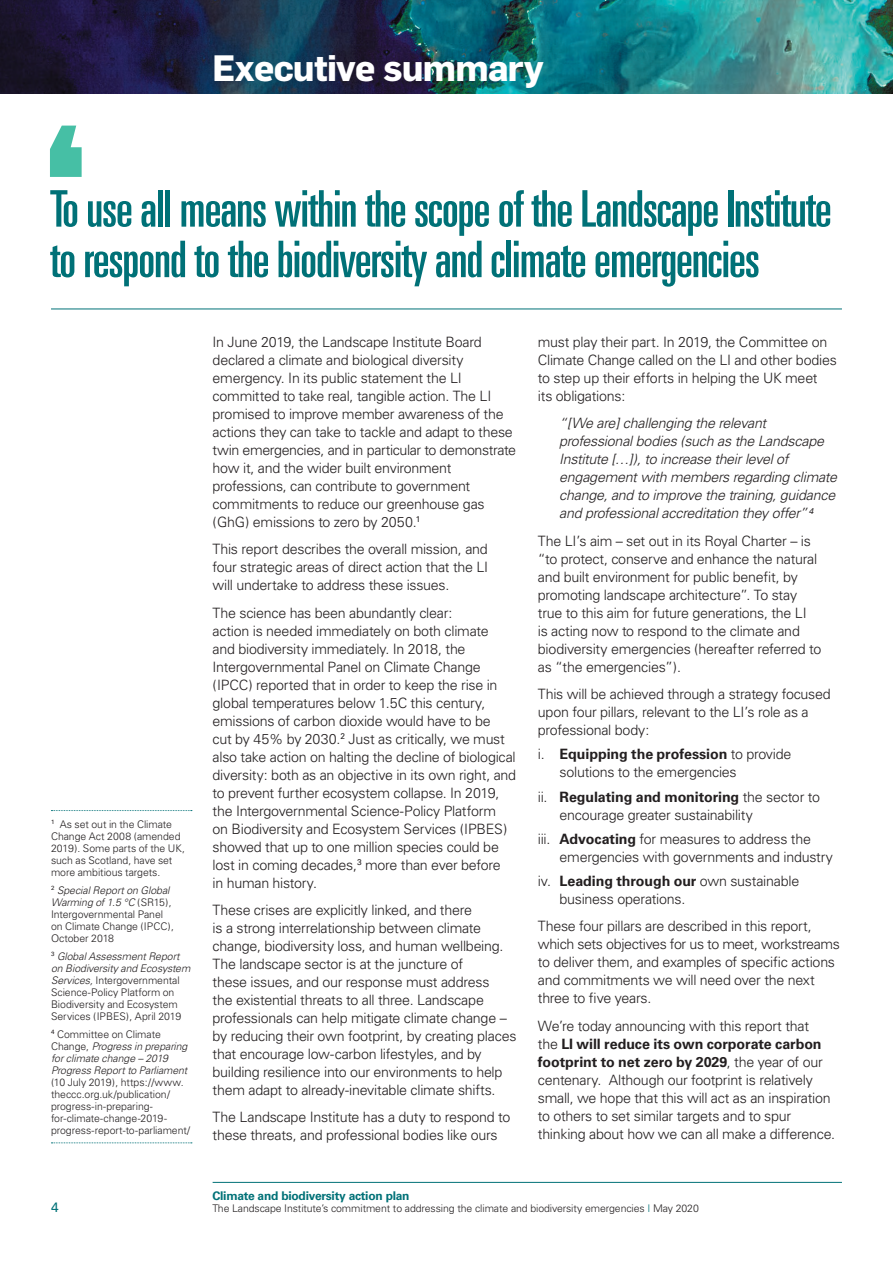
<style>
.page{position:relative;width:893px;height:1263px;background:#fff}
.page>*{position:absolute;margin:0;border:0;box-sizing:border-box;transform-origin:0 0}
.t1{font:ultra-condensed 50.55px/50.6px "Univers";letter-spacing:-.02em;color:#007177}
.main_Head{font:700 36px "Flama";letter-spacing:-.02em;color:#fff}
.Text{font:300 14.25px/18px "Univers";letter-spacing:-.02em;color:#231f20}
.Text-2{font:italic 300 14.25px/18px "Univers";letter-spacing:-.015em;color:#231f20}
.t2{font:13.5px "Univers";color:#007177}
.t3{font:700 12px "Univers";letter-spacing:-.02em;color:#007177}
.Reference{font:300 10.5px/12px "Univers";letter-spacing:-.005em;color:#231f20}
.s1{font-style:italic}
.s2{font-weight:700}
.s3{color:#007177}
</style>
<div class="page">
<hr style="left:213px;top:1182px;width:629px;height:1px;background:#007177">
<img style="left:0;top:0;width:893px;height:94px">
<svg style="left:51px;top:810px;width:141px;height:1px"></svg>
<svg style="left:51px;top:1142px;width:141px;height:1px"></svg>
<svg style="left:50px;top:126px;width:32px;height:51px"></svg>
<hr style="left:51px;top:309px;width:791px;height:1px;background:#007177">
<p class="main_Head" style="left:213px;top:46px;width:333px">Executive summary</p>
<p class="t1" style="left:50px;top:183px;width:783px">To use all means within the scope of the Landscape Institute to respond to the biodiversity and climate emergencies</p>
<p class="Reference" style="left:51px;top:818px;width:136px"><sup>1</sup> As set out in the Climate<br>Change Act 2008 (amended<br>2019). Some parts of the UK, such as Scotland, have set more ambitious targets.</p>
<p class="Reference" style="left:51px;top:884px;width:125px"><sup>2</sup> <span class="s1">Special Report on Global<br>Warming of 1.5 °C</span> (SR15),<br>Intergovernmental Panel on Climate Change (IPCC),<br>October 2018</p>
<p class="Reference" style="left:51px;top:950px;width:141px"><sup>3</sup> <span class="s1">Global Assessment Report on Biodiversity and Ecosystem<br>Services,</span> Intergovernmental<br>Science-Policy Platform on<br>Biodiversity and Ecosystem<br>Services (IPBES), April 2019</p>
<p class="Reference" style="left:51px;top:1028px;width:141px"><sup>4</sup> Committee on Climate<br>Change, <span class="s1">Progress in preparing for climate change – 2019<br>Progress Report to Parliament </span>(10 July 2019), https://www. theccc.org.uk/publication/ progress-in-preparing&shy;for-climate-change-2019- progress-report-to-parliament/</p>
<p class="Text" style="left:213px;top:333px;width:305px">In June 2019, the Landscape Institute Board declared a climate and biological diversity emergency. In its public statement the LI committed to take real, tangible action. The LI promised to improve member awareness of the actions they can take to tackle and adapt to these twin emergencies, and in particular to demonstrate how it, and the wider built environment professions, can contribute to government commitments to reduce our greenhouse gas (GhG) emissions to zero by 2050.<sup>1</sup></p>
<p class="Text" style="left:213px;top:540px;width:277px;text-align:justify">This report describes the overall mission, and four strategic areas of direct action that the LI will undertake to address these issues.</p>
<p class="Text" style="left:213px;top:603px;width:305px">The science has been abundantly clear:<br>action is needed immediately on both climate<br>and biodiversity immediately. In 2018, the Intergovernmental Panel on Climate Change (IPCC) reported that in order to keep the rise in global temperatures below 1.5C this century, emissions of carbon dioxide would have to be<br>cut by 45% by 2030.<sup>2</sup> Just as critically, we must also take action on halting the decline of biological diversity: both as an objective in its own right, and to prevent further ecosystem collapse. In 2019, the Intergovernmental Science-Policy Platform<br>on Biodiversity and Ecosystem Services (IPBES) showed that up to one million species could be lost in coming decades,<sup>3</sup> more than ever before<br>in human history.</p>
<p class="Text" style="left:213px;top:901px;width:305px">These crises are explicitly linked, and there<br>is a strong interrelationship between climate change, biodiversity loss, and human wellbeing.<br>The landscape sector is at the juncture of<br>these issues, and our response must address<br>the existential threats to all three. Landscape professionals can help mitigate climate change – by reducing their own footprint, by creating places that encourage low-carbon lifestyles, and by building resilience into our environments to help them adapt to already-inevitable climate shifts.</p>
<p class="Text" style="left:213px;top:1108px;width:299px">The Landscape Institute has a duty to respond to these threats, and professional bodies like ours</p>
<p class="Text" style="left:538px;top:333px;width:300px">must play their part. In 2019, the Committee on Climate Change called on the LI and other bodies to step up their efforts in helping the UK meet<br>its obligations:</p>
<p class="Text-2" style="left:559px;top:414px;width:279px">“[We are] challenging the relevant professional bodies (such as the Landscape Institute […]), to increase their level of engagement with members regarding climate change, and to improve the training, guidance and professional accreditation they offer” <sup>4</sup></p>
<p class="Text" style="left:538px;top:531px;width:285px">The LI’s aim – set out in its Royal Charter – is “to protect, conserve and enhance the natural and built environment for public benefit, by promoting landscape architecture”. To stay true to this aim for future generations, the LI<br>is acting now to respond to the climate and biodiversity emergencies (hereafter referred to as “the emergencies”).</p>
<p class="Text" style="left:538px;top:685px;width:294px">This will be achieved through a strategy focused upon four pillars, relevant to the LI’s role as a professional body:</p>
<p class="Text" style="left:560px;top:745px;width:233px;text-indent:-22px">i. <span class="s2">Equipping the profession</span> to provide solutions to the emergencies</p>
<p class="Text" style="left:560px;top:787px;width:262px;text-indent:-22px">ii. <span class="s2">Regulating and monitoring</span> the sector to encourage greater sustainability</p>
<p class="Text" style="left:560px;top:830px;width:275px;text-indent:-22px">iii. <span class="s2">Advocating</span> for measures to address the emergencies with governments and industry</p>
<p class="Text" style="left:560px;top:872px;width:241px;text-indent:-22px">iv. <span class="s2">Leading through our</span> own sustainable business operations.</p>
<p class="Text" style="left:538px;top:917px;width:303px">These four pillars are described in this report, which sets objectives for us to meet, workstreams to deliver them, and examples of specific actions and commitments we will need over the next three to five years.</p>
<p class="Text" style="left:538px;top:1016px;width:299px">We’re today announcing with this report that<br>the <span class="s2">LI will reduce its own corporate carbon footprint to net zero by 2029</span>, the year of our centenary. Although our footprint is relatively small, we hope that this will act as an inspiration to others to set similar targets and to spur thinking about how we can all make a difference.</p>
<p class="t3" style="left:212px;top:1189px;width:199px">Climate and biodiversity action plan</p>
<p class="t2" style="left:51px;top:1199px;width:9px">4</p>
<p class="Reference" style="left:212px;top:1202px;width:488px">The Landscape Institute’s commitment to addressing the climate and biodiversity emergencies <span class="s3">I</span> May 2020</p>
</div>
